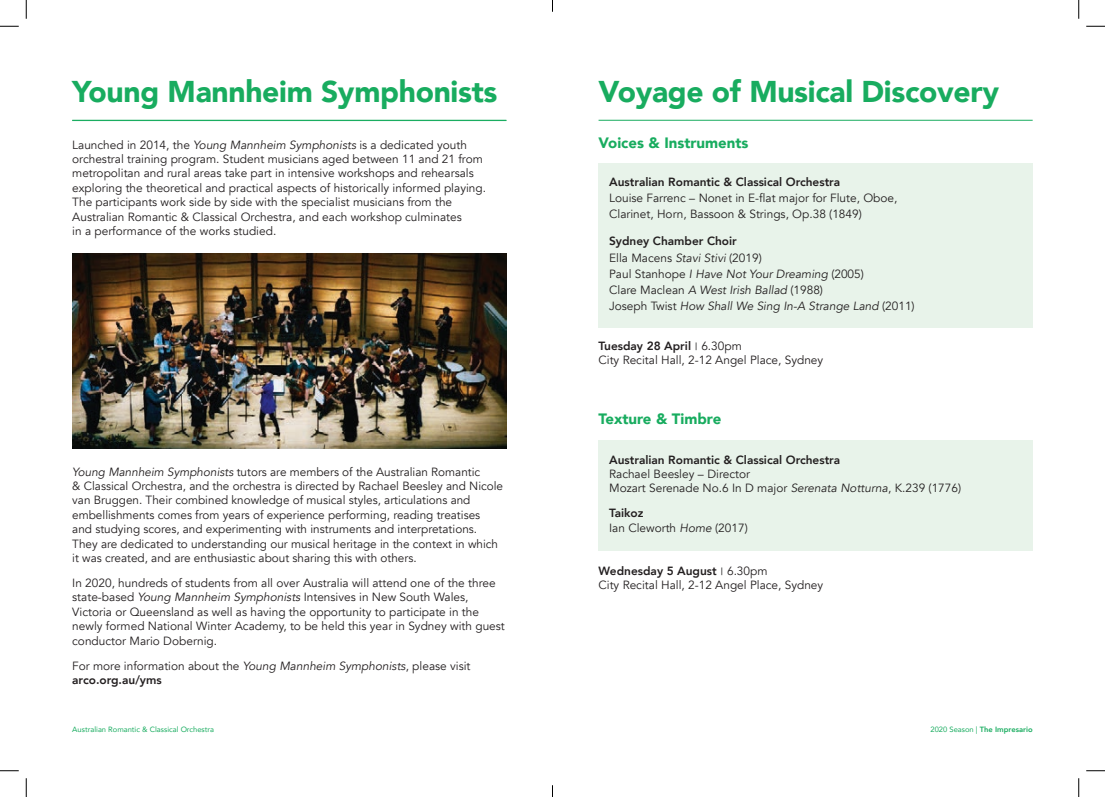
<style>
.page{position:relative;width:1105px;height:797px;background:#fff}
.page>*{position:absolute;margin:0;border:0;box-sizing:border-box;transform-origin:0 0}
.t1{font:900 30px "Avenir";letter-spacing:-.01em;color:#18ac5f}
.t2{font:900 15px "Avenir";color:#18ac5f}
.t3{font:11.88px/14.4px "Avenir";color:#231f20}
.t4{font:italic 11.88px/16.2px "Avenir";color:#231f20}
.t5{font:800 11.88px "Avenir";color:#231f20}
.t6{font:7.62px "Avenir";color:#18ac5f}
.t7{font:800 7.62px "Avenir";color:#18ac5f}
.s1{font-style:italic}
.s2{font-weight:800}
.s3{font-weight:800;font-style:normal}
.s4{font-style:normal}
.s5{font-size:10px;color:#000}
.s6{font-weight:400}
</style>
<div class="page">
<div style="left:598px;top:163px;width:435px;height:164px;background:#e8f3ea"></div>
<div style="left:598px;top:439px;width:435px;height:111px;background:#e8f3ea"></div>
<hr style="left:598px;top:120px;width:435px;height:1px;background:#18ac5f">
<hr style="left:72px;top:120px;width:434px;height:1px;background:#18ac5f">
<img style="left:72px;top:253px;width:434px;height:195px">
<svg style="left:0;top:25px;width:19px;height:2px"></svg>
<svg style="left:1086px;top:25px;width:19px;height:2px"></svg>
<svg style="left:0;top:770px;width:19px;height:1px"></svg>
<svg style="left:1086px;top:770px;width:19px;height:1px"></svg>
<svg style="left:25px;top:0;width:2px;height:19px"></svg>
<svg style="left:25px;top:778px;width:2px;height:19px"></svg>
<svg style="left:1078px;top:0;width:1px;height:19px"></svg>
<svg style="left:1078px;top:778px;width:1px;height:19px"></svg>
<svg style="left:552px;top:785px;width:1px;height:12px"></svg>
<h1 class="t1" style="left:72px;top:66px;width:427px">Young Mannheim Symphonists</h1>
<p class="t3" style="left:72px;top:138px;width:415px">Launched in 2014, the <span class="s1">Young Mannheim Symphonists</span> is a dedicated youth orchestral training program. Student musicians aged between 11 and 21 from metropolitan and rural areas take part in intensive workshops and rehearsals exploring the theoretical and practical aspects of historically informed playing.<br>The participants work side by side with the specialist musicians from the Australian Romantic &amp; Classical Orchestra, and each workshop culminates<br>in a performance of the works studied.</p>
<p class="t3" style="left:72px;top:464px;width:432px"><span class="s1">Young Mannheim Symphonists</span> tutors are members of the Australian Romantic<br>&amp; Classical Orchestra, and the orchestra is directed by Rachael Beesley and Nicole van Bruggen. Their combined knowledge of musical styles, articulations and embellishments comes from years of experience performing, reading treatises<br>and studying scores, and experimenting with instruments and interpretations.<br>They are dedicated to understanding our musical heritage in the context in which it was created, and are enthusiastic about sharing this with others.</p>
<p class="t3" style="left:72px;top:576px;width:434px">In 2020, hundreds of students from all over Australia will attend one of the three state-based <span class="s1">Young Mannheim Symphonists</span> Intensives in New South Wales, Victoria or Queensland as well as having the opportunity to participate in the newly formed National Winter Academy, to be held this year in Sydney with guest conductor Mario Dobernig.</p>
<p class="t3" style="left:72px;top:658px;width:400px">For more information about the <span class="s1">Young Mannheim Symphonists</span>, please visit <span class="s2">arco.org.au/yms</span></p>
<h1 class="t1" style="left:598px;top:66px;width:402px">Voyage of Musical Discovery</h1>
<p class="t2" style="left:598px;top:130px;width:151px">Voices &amp; Instruments</p>
<p class="t5" style="left:609px;top:173px;width:233px">Australian Romantic &amp; Classical Orchestra</p>
<p class="t3" style="left:609px;top:190px;width:290px;line-height:16.2px">Louise Farrenc – Nonet in E-flat major for Flute, Oboe,<br>Clarinet, Horn, Bassoon &amp; Strings, Op.38 (1849)</p>
<p class="t4" style="left:609px;top:233px;width:307px"><span class="s3">Sydney Chamber Choir<br></span><span class="s4">Ella Macens</span> Stavi Stivi <span class="s4">(2019)<br>Paul Stanhope</span> I Have Not Your Dreaming <span class="s4">(2005)<br>Clare Maclean</span> A West Irish Ballad <span class="s4">(1988)<br>Joseph Twist</span> How Shall We Sing In-A Strange Land <span class="s4">(2011)</span></p>
<p class="t3" style="left:598px;top:339px;width:226px"><span class="s2">Tuesday 28 April</span> <span class="s5">|</span> 6.30pm<br>City Recital Hall, 2-12 Angel Place, Sydney</p>
<p class="t2" style="left:598px;top:406px;width:124px">Texture &amp; Timbre</p>
<p class="t5" style="left:609px;top:450px;width:233px">Australian Romantic &amp; Classical Orchestra</p>
<p class="t3" style="left:609px;top:467px;width:353px">Rachael Beesley – Director<br>Mozart Serenade No.6 In D major <span class="s1">Serenata Notturna</span>, K.239 (1776)</p>
<p class="t3" style="left:609px;top:506px;width:140px"><span class="s2">Taikoz<br></span>Ian Cleworth <span class="s1">Home</span> (2017)</p>
<p class="t3" style="left:598px;top:563px;width:226px"><span class="s2">Wednesday 5 August</span> <span class="s5">|</span> 6.30pm<br>City Recital Hall, 2-12 Angel Place, Sydney</p>
<p class="t6" style="left:72px;top:723px;width:143px">Australian Romantic &amp; Classical Orchestra</p>
<p class="t7" style="left:930px;top:723px;width:104px"><span class="s6">2020 Season |</span> The Impresario</p>
</div>
